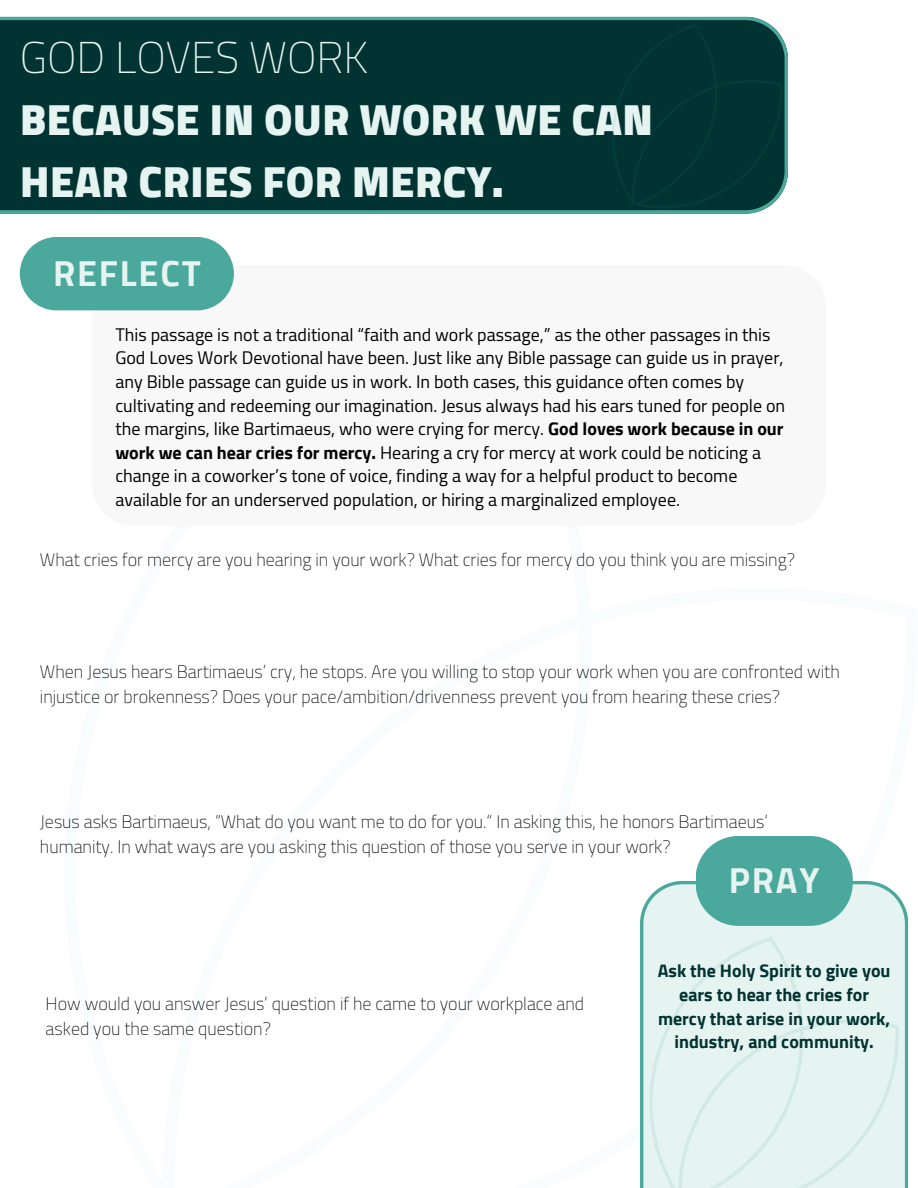
<style>
.page{position:relative;width:918px;height:1188px;background:#fff}
.page>*{position:absolute;margin:0;border:0;box-sizing:border-box;transform-origin:0 0}
.t1{font:900 44.25px/61.8px "Cairo";color:#e6f4f1}
.t2{font:700 36px "Cairo";letter-spacing:.05em;color:#e6f4f1}
.t3{font:18px/23.7px "Cairo";color:#000}
.t4{font:200 18px/24.8px "Cairo";color:#000}
.t5{font:700 18px/23.7px "Cairo";color:#003331;text-align:center}
.s1{font-weight:200}
.s2{font-weight:700}
</style>
<div class="page">
<svg style="left:646px;top:881px;width:257px;height:21px"></svg>
<svg style="left:696px;top:836px;width:157px;height:66px"></svg>
<img style="left:640px;top:902px;width:268px;height:286px">
<svg style="left:20px;top:237px;width:214px;height:73px"></svg>
<div style="left:0;top:17px;width:561px;height:197px;background:#003331"></div>
<img style="left:561px;top:16px;width:227px;height:198px">
<h2 class="t1" style="left:20px;top:27px;width:635px"><span class="s1">GOD LOVES WORK<br></span>BECAUSE IN OUR WORK WE CAN<br>HEAR CRIES FOR MERCY.</h2>
<p class="t2" style="left:53px;top:253px;width:149px">REFLECT</p>
<h2 class="t3" style="left:115px;top:323px;width:671px">This passage is not a traditional “faith and work passage,” as the other passages in this God Loves Work Devotional have been. Just like any Bible passage can guide us in prayer, any Bible passage can guide us in work. In both cases, this guidance often comes by cultivating and redeeming our imagination. Jesus always had his ears tuned for people on the margins, like Bartimaeus, who were crying for mercy. <span class="s2">God loves work because in our work we can hear cries for mercy.</span> Hearing a cry for mercy at work could be noticing a change in a coworker’s tone of voice, finding a way for a helpful product to become available for an underserved population, or hiring a marginalized employee.</h2>
<p class="t4" style="left:40px;top:548px;width:756px">What cries for mercy are you hearing in your work? What cries for mercy do you think you are missing?</p>
<p class="t4" style="left:40px;top:660px;width:801px">When Jesus hears Bartimaeus’ cry, he stops. Are you willing to stop your work when you are confronted with injustice or brokenness? Does your pace/ambition/drivenness prevent you from hearing these cries?</p>
<p class="t4" style="left:40px;top:810px;width:729px">Jesus asks Bartimaeus, “What do you want me to do for you.“ In asking this, he honors Bartimaeus’ humanity. In what ways are you asking this question of those you serve in your work?</p>
<h1 class="t2" style="left:729px;top:860px;width:92px">PRAY</h1>
<h3 class="t4" style="left:46px;top:992px;width:540px">How would you answer Jesus’ question if he came to your workplace and asked you the same question?</h3>
<p class="t5" style="left:658px;top:959px;width:234px">Ask the Holy Spirit to give you ears to hear the cries for mercy that arise in your work, industry, and community.</p>
</div>
